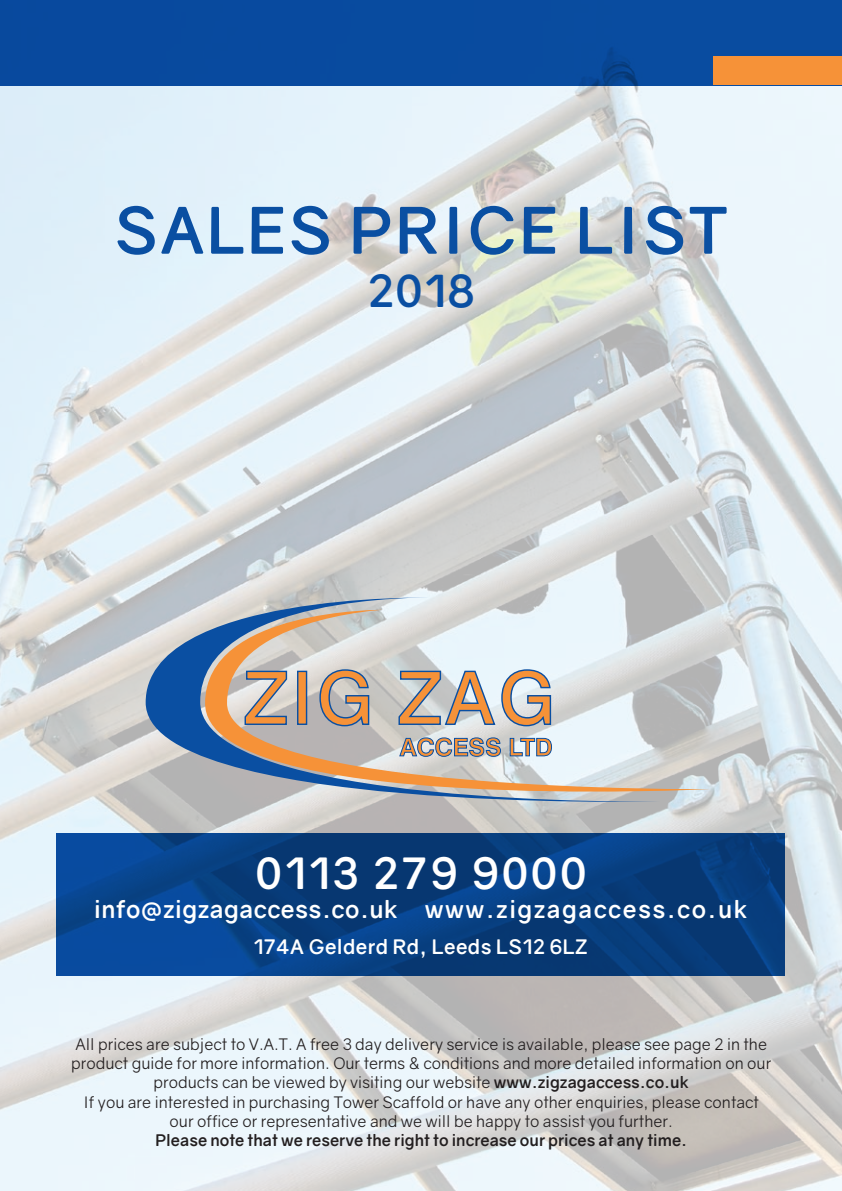
<style>
.page{position:relative;width:842px;height:1191px;background:#fff}
.page>*{position:absolute;margin:0;border:0;box-sizing:border-box;transform-origin:0 0}
.t1{font:700 64px "Gravity";letter-spacing:.04em;color:#0a4fa2}
.t2{font:700 44px "Gravity";color:#0a4fa2}
.t3{font:700 43px "Gravity";letter-spacing:.06em;color:#fff}
.t4{font:700 24px "Gravity";letter-spacing:.02em;color:#fff}
.t5{font:700 20px "Gravity";letter-spacing:.02em;color:#fff}
.t6{font:16px/19.2px "Gravity";color:#231f20;text-align:center}
.t7{font:700 16px "Gravity";color:#231f20}
.s1{font-weight:700}
</style>
<div class="page">
<img style="left:0;top:85px;width:842px;height:1106px">
<div style="left:0;top:0;width:842px;height:85px;background:#0a4fa2"></div>
<div style="left:713px;top:57px;width:129px;height:28px;background:#f69238"></div>
<svg style="left:57px;top:832px;width:728px;height:143px;background:#084083"></svg>
<svg style="left:661px;top:608px;width:49px;height:194px;background:#c4c6c5"></svg>
<svg style="left:146px;top:597px;width:515px;height:205px;background:#bfc1c4"></svg>
<svg style="left:244px;top:670px;width:44px;height:55px;background:#c2a996"></svg>
<div style="left:298px;top:671px;width:9px;height:53px;background:#f69238"></div>
<div style="left:297px;top:670px;width:10px;height:55px;border:1px solid #0a4fa2"></div>
<svg style="left:319px;top:668px;width:51px;height:59px;background:#b99f8c"></svg>
<svg style="left:398px;top:668px;width:154px;height:59px;background:#c6b5a7"></svg>
<svg style="left:399px;top:737px;width:102px;height:20px;background:#aaa09b"></svg>
<svg style="left:509px;top:737px;width:43px;height:19px"></svg>
<h1 class="t1" style="left:114px;top:191px;width:615px">SALES PRICE LIST</h1>
<h2 class="t2" style="left:367px;top:263px;width:109px">2018</h2>
<h3 class="t3" style="left:255px;top:847px;width:333px">0113 279 9000</h3>
<h3 class="t4" style="left:94px;top:894px;width:655px">info@zigzagaccess.co.uk www.zigzagaccess.co.uk</h3>
<p class="t5" style="left:254px;top:934px;width:336px">174A Gelderd Rd, Leeds LS12 6LZ</p>
<p class="t6" style="left:71px;top:1034px;width:702px">All prices are subject to V.A.T. A free 3 day delivery service is available, please see page 2 in the product guide for more information. Our terms &amp; conditions and more detailed information on our products can be viewed by visiting our website <span class="s1">www.zigzagaccess.co.uk<br></span>If you are interested in purchasing Tower Scaffold or have any other enquiries, please contact our office or representative and we will be happy to assist you further.</p>
<p class="t7" style="left:155px;top:1130px;width:533px">Please note that we reserve the right to increase our prices at any time.</p>
</div>
